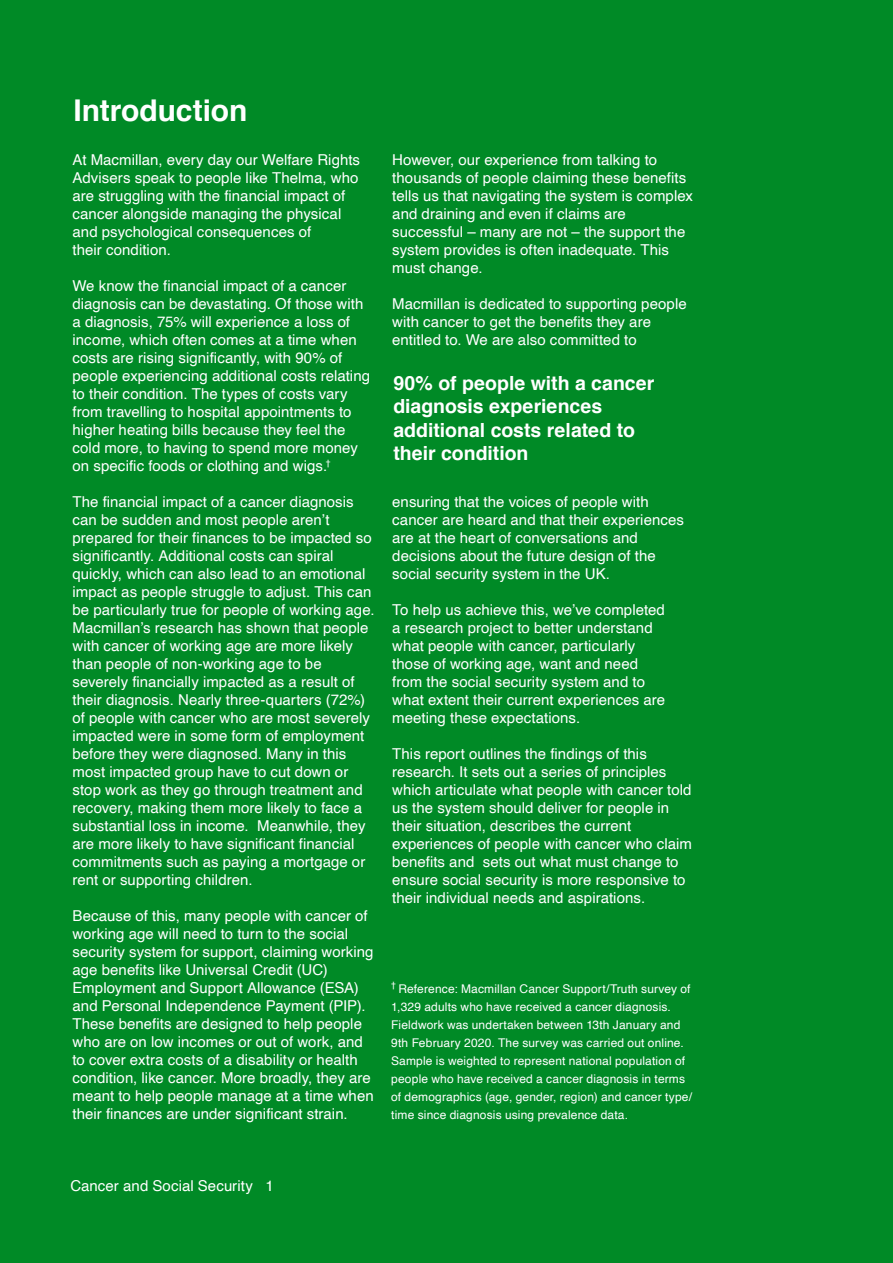
<style>
.page{position:relative;width:893px;height:1263px;background:#008a26}
.page>*{position:absolute;margin:0;border:0;box-sizing:border-box;transform-origin:0 0}
.t1{font:700 30px "Helvetica";letter-spacing:-.005em;color:#fff}
.t2{font:700 19.5px/23.4px "Helvetica";color:#fff}
.t3{font:15px/18px "Helvetica";letter-spacing:.005em;color:#fff}
.t4{font:12px/18px "Helvetica";letter-spacing:.01em;color:#fff}
</style>
<div class="page">
<h1 class="t1" style="left:73px;top:86px;width:176px">Introduction</h1>
<p class="t3" style="left:72px;top:151px;width:289px">At Macmillan, every day our Welfare Rights Advisers speak to people like Thelma, who are struggling with the financial impact of cancer alongside managing the physical and psychological consequences of<br>their condition.</p>
<p class="t3" style="left:72px;top:277px;width:299px">We know the financial impact of a cancer diagnosis can be devastating. Of those with a diagnosis, 75% will experience a loss of income, which often comes at a time when costs are rising significantly, with 90% of people experiencing additional costs relating to their condition. The types of costs vary from travelling to hospital appointments to higher heating bills because they feel the cold more, to having to spend more money on specific foods or clothing and wigs.<sup>†</sup></p>
<p class="t3" style="left:72px;top:493px;width:304px">The financial impact of a cancer diagnosis can be sudden and most people aren’t prepared for their finances to be impacted so significantly. Additional costs can spiral quickly, which can also lead to an emotional impact as people struggle to adjust. This can be particularly true for people of working age.<br>Macmillan’s research has shown that people with cancer of working age are more likely than people of non-working age to be severely financially impacted as a result of their diagnosis. Nearly three-quarters (72%) of people with cancer who are most severely impacted were in some form of employment before they were diagnosed. Many in this most impacted group have to cut down or stop work as they go through treatment and recovery, making them more likely to face a substantial loss in income. Meanwhile, they are more likely to have significant financial commitments such as paying a mortgage or rent or supporting children.</p>
<p class="t3" style="left:72px;top:907px;width:303px">Because of this, many people with cancer of working age will need to turn to the social security system for support, claiming working age benefits like Universal Credit (UC)<br>Employment and Support Allowance (ESA) and Personal Independence Payment (PIP).<br>These benefits are designed to help people who are on low incomes or out of work, and to cover extra costs of a disability or health condition, like cancer. More broadly, they are meant to help people manage at a time when their finances are under significant strain.</p>
<p class="t3" style="left:392px;top:151px;width:302px">However, our experience from talking to thousands of people claiming these benefits tells us that navigating the system is complex and draining and even if claims are successful – many are not – the support the system provides is often inadequate. This must change.</p>
<p class="t3" style="left:392px;top:295px;width:296px">Macmillan is dedicated to supporting people with cancer to get the benefits they are entitled to. We are also committed to</p>
<h2 class="t2" style="left:393px;top:372px;width:263px">90% of people with a cancer diagnosis experiences additional costs related to their condition</h2>
<p class="t3" style="left:392px;top:493px;width:293px">ensuring that the voices of people with cancer are heard and that their experiences are at the heart of conversations and decisions about the future design of the social security system in the UK.</p>
<p class="t3" style="left:392px;top:601px;width:274px">To help us achieve this, we’ve completed a research project to better understand what people with cancer, particularly those of working age, want and need from the social security system and to what extent their current experiences are meeting these expectations.</p>
<p class="t3" style="left:392px;top:745px;width:301px">This report outlines the findings of this research. It sets out a series of principles which articulate what people with cancer told us the system should deliver for people in their situation, describes the current experiences of people with cancer who claim benefits and sets out what must change to ensure social security is more responsive to their individual needs and aspirations.</p>
<p class="t4" style="left:391px;top:980px;width:302px"><sup>†</sup> Reference: Macmillan Cancer Support/Truth survey of 1,329 adults who have received a cancer diagnosis.<br>Fieldwork was undertaken between 13th January and 9th February 2020. The survey was carried out online.<br>Sample is weighted to represent national population of people who have received a cancer diagnosis in terms of demographics (age, gender, region) and cancer type/ time since diagnosis using prevalence data.</p>
<p class="t3" style="left:70px;top:1177px;width:205px">Cancer and Social Security 1</p>
</div>
